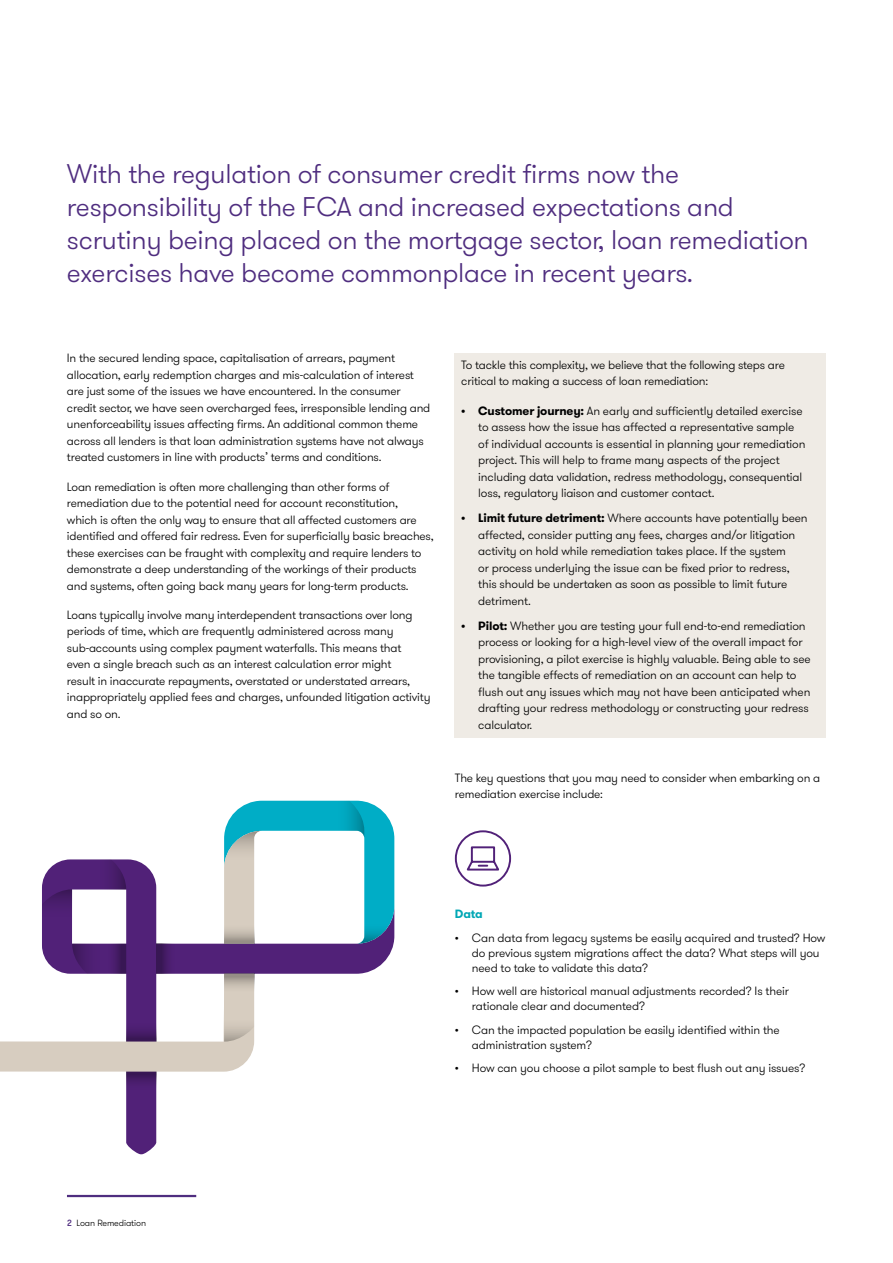
<style>
.page{position:relative;width:893px;height:1263px;background:#fff}
.page>*{position:absolute;margin:0;border:0;box-sizing:border-box;transform-origin:0 0}
.t1{font:300 27px/33px "GT Walsheim Pro";letter-spacing:-.01em;color:#4f2d7f}
.t2{font:300 12px/16.5px "GT Walsheim Pro";letter-spacing:-.015em;color:#000}
.t3{font:700 12px "GT Walsheim Pro";color:#00a7b5}
.t4{font:300 9px "GT Walsheim Pro";letter-spacing:-.01em;color:#000}
.s1{font-weight:700}
.s2{font-weight:500;color:#4f2d7f}
</style>
<div class="page">
<svg style="left:126px;top:944px;width:268px;height:210px"></svg>
<svg style="left:126px;top:1072px;width:30px;height:24px"></svg>
<svg style="left:0;top:859px;width:261px;height:213px"></svg>
<svg style="left:224px;top:801px;width:170px;height:143px"></svg>
<svg style="left:224px;top:919px;width:30px;height:25px"></svg>
<svg style="left:224px;top:1006px;width:30px;height:35px"></svg>
<div style="left:224px;top:974px;width:30px;height:24px;background:linear-gradient(to bottom,#9c958b,#e3d9cb)"></div>
<hr style="left:67px;top:1195px;width:129px;height:2px;background:#4f2d7f">
<div style="left:455px;top:353px;width:371px;height:385px;background:#efebe5"></div>
<svg style="left:455px;top:830px;width:56px;height:56px"></svg>
<h1 class="t1" style="left:67px;top:157px;width:743px">With the regulation of consumer credit firms now the responsibility of the FCA and increased expectations and scrutiny being placed on the mortgage sector, loan remediation exercises have become commonplace in recent years.</h1>
<p class="t2" style="left:67px;top:350px;width:365px">In the secured lending space, capitalisation of arrears, payment allocation, early redemption charges and mis-calculation of interest are just some of the issues we have encountered. In the consumer credit sector, we have seen overcharged fees, irresponsible lending and unenforceability issues affecting firms. An additional common theme across all lenders is that loan administration systems have not always treated customers in line with products’ terms and conditions.</p>
<p class="t2" style="left:67px;top:478px;width:368px">Loan remediation is often more challenging than other forms of remediation due to the potential need for account reconstitution,<br>which is often the only way to ensure that all affected customers are identified and offered fair redress. Even for superficially basic breaches, these exercises can be fraught with complexity and require lenders to demonstrate a deep understanding of the workings of their products and systems, often going back many years for long-term products.</p>
<p class="t2" style="left:67px;top:607px;width:365px">Loans typically involve many interdependent transactions over long periods of time, which are frequently administered across many sub-accounts using complex payment waterfalls. This means that<br>even a single breach such as an interest calculation error might<br>result in inaccurate repayments, overstated or understated arrears, inappropriately applied fees and charges, unfounded litigation activity and so on.</p>
<p class="t2" style="left:461px;top:357px;width:325px">To tackle this complexity, we believe that the following steps are critical to making a success of loan remediation:</p>
<p class="t2" style="left:478px;top:402px;width:329px;text-indent:-17px"><span class="s1">• Customer journey:</span> An early and sufficiently detailed exercise to assess how the issue has affected a representative sample of individual accounts is essential in planning your remediation project. This will help to frame many aspects of the project including data validation, redress methodology, consequential loss, regulatory liaison and customer contact.</p>
<p class="t2" style="left:478px;top:510px;width:331px;text-indent:-17px"><span class="s1">• Limit future detriment:</span> Where accounts have potentially been affected, consider putting any fees, charges and/or litigation activity on hold while remediation takes place. If the system<br>or process underlying the issue can be fixed prior to redress, this should be undertaken as soon as possible to limit future detriment.</p>
<p class="t2" style="left:478px;top:617px;width:334px;text-indent:-17px"><span class="s1">• Pilot:</span> Whether you are testing your full end-to-end remediation process or looking for a high-level view of the overall impact for provisioning, a pilot exercise is highly valuable. Being able to see the tangible effects of remediation on an account can help to flush out any issues which may not have been anticipated when drafting your redress methodology or constructing your redress calculator.</p>
<p class="t2" style="left:455px;top:770px;width:367px">The key questions that you may need to consider when embarking on a remediation exercise include:</p>
<p class="t3" style="left:455px;top:906px;width:30px">Data</p>
<p class="t2" style="left:472px;top:930px;width:355px;line-height:15px;text-indent:-17px">• Can data from legacy systems be easily acquired and trusted? How do previous system migrations affect the data? What steps will you need to take to validate this data?</p>
<p class="t2" style="left:472px;top:984px;width:319px;line-height:15px;text-indent:-17px">• How well are historical manual adjustments recorded? Is their rationale clear and documented?</p>
<p class="t2" style="left:472px;top:1022px;width:309px;line-height:15px;text-indent:-17px">• Can the impacted population be easily identified within the administration system?</p>
<p class="t2" style="left:455px;top:1060px;width:352px">• How can you choose a pilot sample to best flush out any issues?</p>
<p class="t4" style="left:67px;top:1217px;width:81px"><span class="s2">2</span> Loan Remediation</p>
</div>
